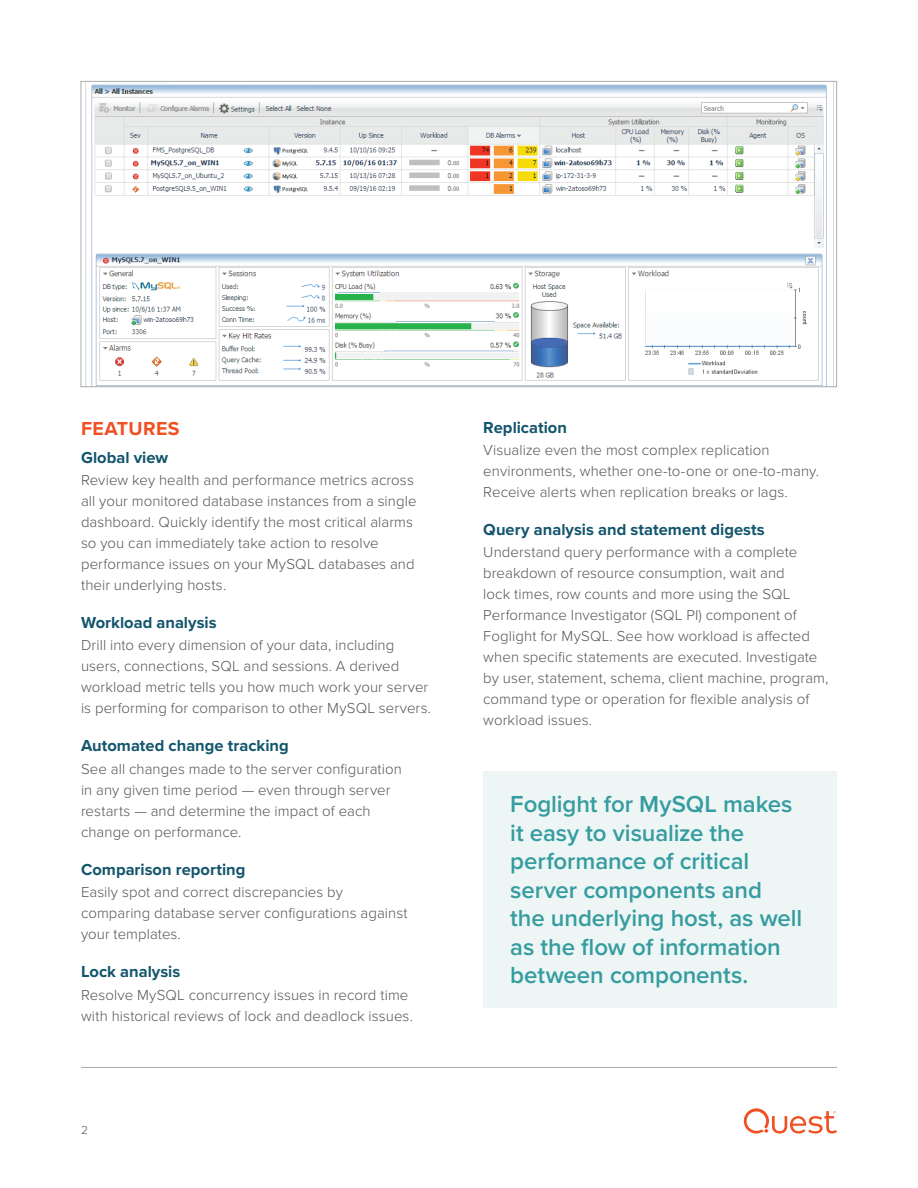
<style>
.page{position:relative;width:918px;height:1188px;background:#fff}
.page>*{position:absolute;margin:0;border:0;box-sizing:border-box;transform-origin:0 0}
.Stat_text{font:600 24px/28.5px "Proxima Nova";letter-spacing:-.005em;color:#369ca0}
.Section_Heading_1{font:700 19.5px "Proxima Nova";letter-spacing:.025em;color:#f15022}
.Section_Heading_2{font:700 16.5px "Proxima Nova";color:#13556c}
.Body{font:300 15px/21px "Proxima Nova";letter-spacing:.005em;color:#53565a}
.t1{font:300 12px "Proxima Nova";color:#53565a}
</style>
<div class="page">
<img style="left:85px;top:83px;width:749px;height:302px">
<svg style="left:744px;top:1108px;width:93px;height:26px"></svg>
<hr style="left:81px;top:1067px;width:756px;height:1px;background:#ababab">
<div style="left:483px;top:772px;width:354px;height:236px;background:#edf6f5"></div>
<p class="Section_Heading_1" style="left:81px;top:414px;width:100px">FEATURES</p>
<p class="Section_Heading_2" style="left:81px;top:445px;width:89px">Global view</p>
<p class="Body" style="left:81px;top:468px;width:337px">Review key health and performance metrics across all your monitored database instances from a single dashboard. Quickly identify the most critical alarms so you can immediately take action to resolve performance issues on your MySQL databases and their underlying hosts.</p>
<p class="Section_Heading_2" style="left:81px;top:610px;width:137px">Workload analysis</p>
<p class="Body" style="left:81px;top:634px;width:352px">Drill into every dimension of your data, including users, connections, SQL and sessions. A derived workload metric tells you how much work your server is performing for comparison to other MySQL servers.</p>
<p class="Section_Heading_2" style="left:81px;top:734px;width:209px">Automated change tracking</p>
<p class="Body" style="left:81px;top:757px;width:322px">See all changes made to the server configuration in any given time period — even through server restarts — and determine the impact of each change on performance.</p>
<p class="Section_Heading_2" style="left:81px;top:857px;width:166px">Comparison reporting</p>
<p class="Body" style="left:81px;top:881px;width:328px">Easily spot and correct discrepancies by comparing database server configurations against your templates.</p>
<p class="Section_Heading_2" style="left:81px;top:960px;width:101px">Lock analysis</p>
<p class="Body" style="left:81px;top:983px;width:333px">Resolve MySQL concurrency issues in record time with historical reviews of lock and deadlock issues.</p>
<p class="t1" style="left:81px;top:1121px;width:8px">2</p>
<p class="Section_Heading_2" style="left:483px;top:415px;width:85px">Replication</p>
<p class="Body" style="left:483px;top:438px;width:337px">Visualize even the most complex replication environments, whether one-to-one or one-to-many.<br>Receive alerts when replication breaks or lags.</p>
<p class="Section_Heading_2" style="left:483px;top:517px;width:283px">Query analysis and statement digests</p>
<p class="Body" style="left:483px;top:541px;width:347px">Understand query performance with a complete breakdown of resource consumption, wait and<br>lock times, row counts and more using the SQL Performance Investigator (SQL PI) component of Foglight for MySQL. See how workload is affected when specific statements are executed. Investigate by user, statement, schema, client machine, program, command type or operation for flexible analysis of workload issues.</p>
<p class="Stat_text" style="left:510px;top:789px;width:294px">Foglight for MySQL makes it easy to visualize the performance of critical server components and the underlying host, as well as the flow of information between components.</p>
</div>
